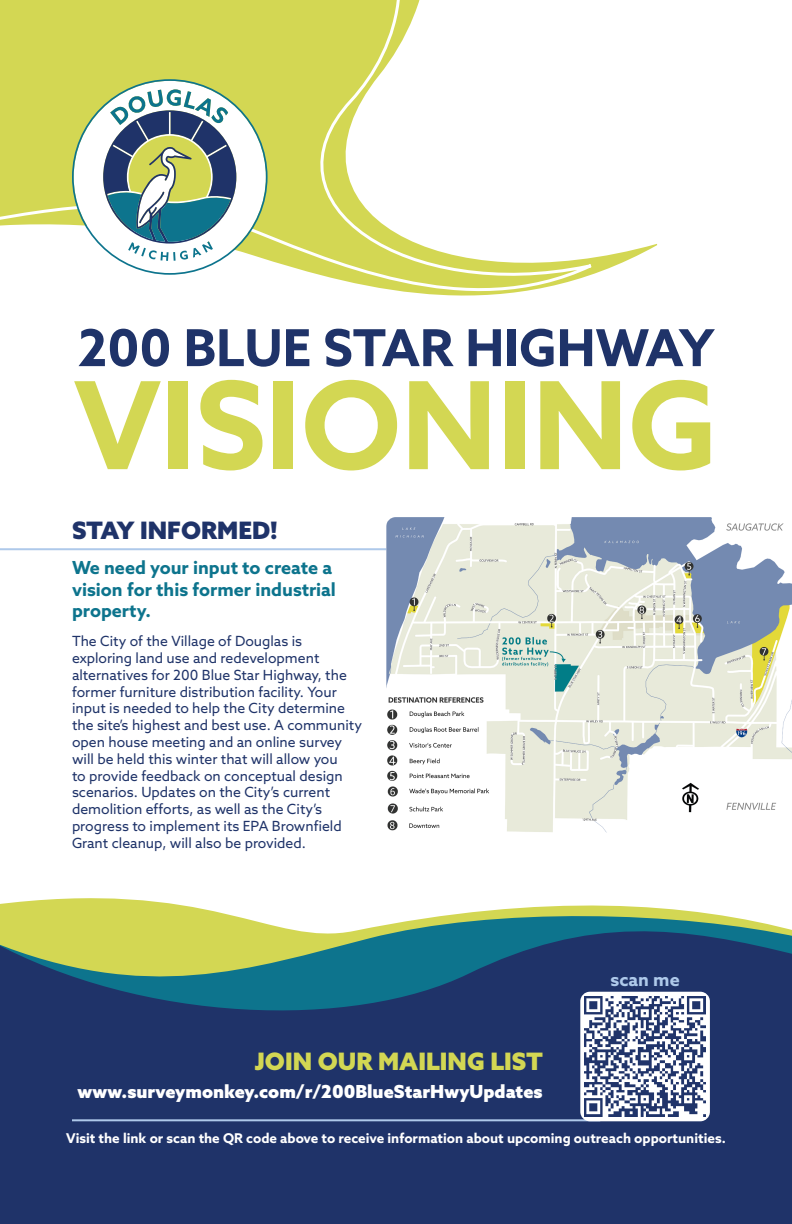
<style>
.page{position:relative;width:792px;height:1224px;background:#fff}
.page>*{position:absolute;margin:0;border:0;box-sizing:border-box;transform-origin:0 0}
.t1{font:700 121.5px "Azo Sans";color:#d3d753}
.t2{font:700 51px "Azo Sans";color:#1f3369}
.t3{font:900 24px "Azo Sans";color:#d3d753}
.t4{font:900 24px "Azo Sans";color:#1f3369}
.t5{font:700 18px/21.6px "Azo Sans";color:#0d748d}
.t6{font:900 18px "Azo Sans";color:#fff}
.t7{font:700 18px "Azo Sans";color:#aec9ea}
.t8{font:14px/16.8px "Azo Sans";color:#1f3369}
.t9{font:700 13.5px "Azo Sans";color:#fff}
</style>
<div class="page">
<hr style="left:0;top:548px;width:395px;height:2px;background:#aec9ea">
<svg style="left:0;top:898px;width:640px;height:9px"></svg>
<svg style="left:0;top:907px;width:718px;height:8px;fill:#d3d753"></svg>
<svg style="left:0;top:915px;width:792px;height:144px;background:#406471"></svg>
<div style="left:0;top:1059px;width:792px;height:165px;background:#1f3369"></div>
<svg style="left:0;top:0;width:595px;height:296px"></svg>
<svg style="left:72px;top:79px;width:196px;height:196px"></svg>
<img style="left:386px;top:517px;width:406px;height:315px">
<hr style="left:72px;top:1119px;width:528px;height:2px;background:#aec9ea">
<div style="left:580px;top:992px;width:130px;height:129px;background:#fff;border-radius:10px"></div>
<img style="left:585px;top:996px;width:120px;height:121px">
<h2 class="t2" style="left:78px;top:314px;width:638px">200 BLUE STAR HIGHWAY</h2>
<h1 class="t1" style="left:75px;top:345px;width:644px">VISIONING</h1>
<h3 class="t4" style="left:72px;top:514px;width:207px">STAY INFORMED!</h3>
<p class="t5" style="left:72px;top:557px;width:265px">We need your input to create a vision for this former industrial property.</p>
<p class="t8" style="left:72px;top:633px;width:292px">The City of the Village of Douglas is exploring land use and redevelopment alternatives for 200 Blue Star Highway, the former furniture distribution facility. Your input is needed to help the City determine the site’s highest and best use. A community open house meeting and an online survey will be held this winter that will allow you<br>to provide feedback on conceptual design scenarios. Updates on the City’s current demolition efforts, as well as the City’s progress to implement its EPA Brownfield Grant cleanup, will also be provided.</p>
<h3 class="t3" style="left:255px;top:1046px;width:289px">JOIN OUR MAILING LIST</h3>
<p class="t7" style="left:610px;top:967px;width:71px">scan me</p>
<p class="t6" style="left:78px;top:1079px;width:466px">www.surveymonkey.com/r/200BlueStarHwyUpdates</p>
<p class="t9" style="left:66px;top:1130px;width:661px">Visit the link or scan the QR code above to receive information about upcoming outreach opportunities.</p>
</div>
